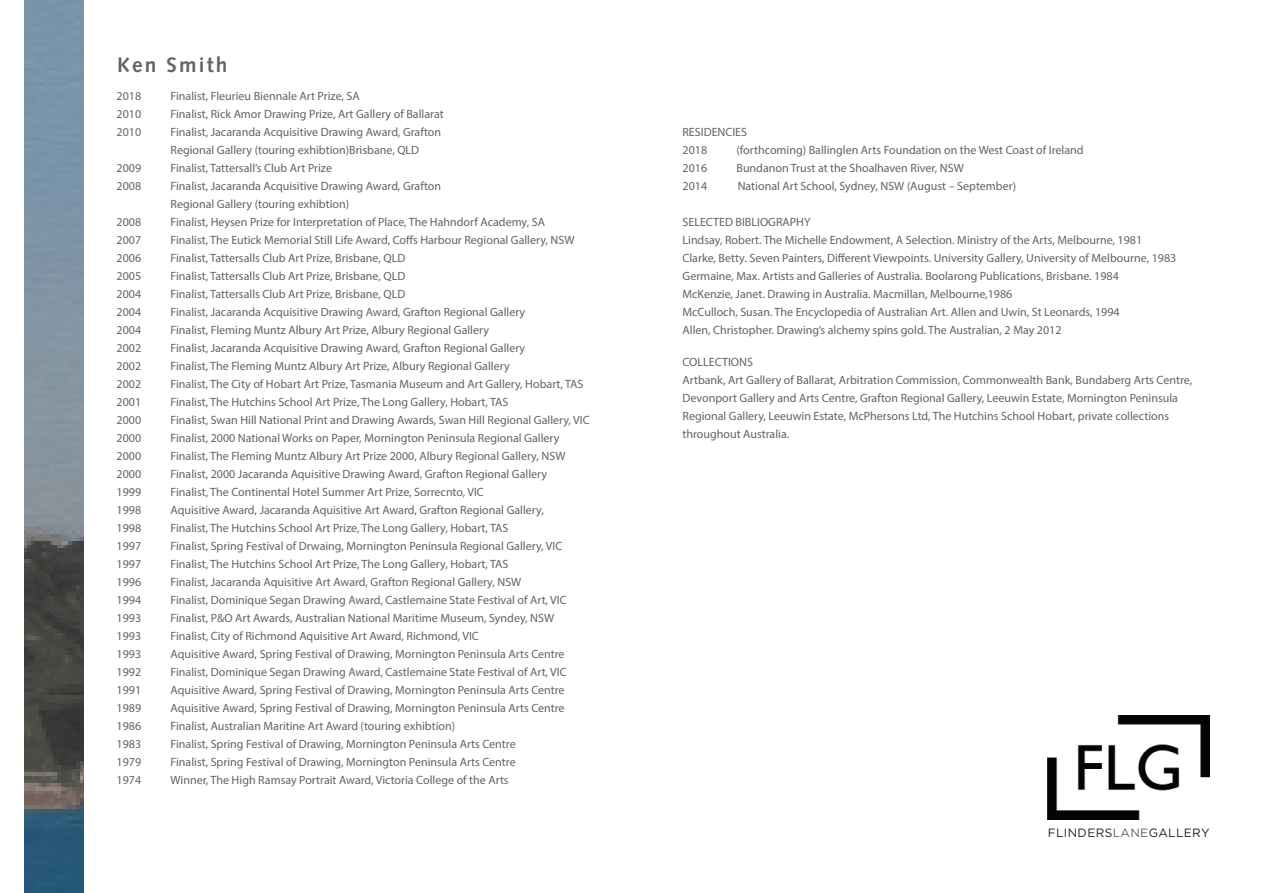
<style>
.page{position:relative;width:1263px;height:893px;background:#fff}
.page>*{position:absolute;margin:0;border:0;box-sizing:border-box;transform-origin:0 0}
.t1{font:700 21px "Syntax";letter-spacing:.1em;color:#656568}
.heading_1{font:12px/18px "Myriad Pro";color:#636366}
.t2{font:12px "Gotham";letter-spacing:.03em;color:#231f20}
.s1{color:#636366}
</style>
<div class="page">
<img style="left:1047px;top:716px;width:163px;height:104px">
<img style="left:25px;top:0;width:58px;height:893px">
<p class="t1" style="left:117px;top:53px;width:112px">Ken Smith</p>
<p class="heading_1" style="left:117px;top:87px;width:26px">2018</p>
<p class="heading_1" style="left:171px;top:87px;width:191px">Finalist, Fleurieu Biennale Art Prize, SA</p>
<p class="heading_1" style="left:117px;top:105px;width:26px">2010</p>
<p class="heading_1" style="left:171px;top:105px;width:275px">Finalist, Rick Amor Drawing Prize, Art Gallery of Ballarat</p>
<p class="heading_1" style="left:117px;top:123px;width:26px">2010</p>
<p class="heading_1" style="left:171px;top:123px;width:272px">Finalist, Jacaranda Acquisitive Drawing Award, Grafton</p>
<p class="heading_1" style="left:171px;top:141px;width:250px">Regional Gallery (touring exhibtion)Brisbane, QLD</p>
<p class="heading_1" style="left:117px;top:159px;width:26px">2009</p>
<p class="heading_1" style="left:171px;top:159px;width:163px">Finalist, Tattersall’s Club Art Prize</p>
<p class="heading_1" style="left:117px;top:177px;width:26px">2008</p>
<p class="heading_1" style="left:171px;top:177px;width:272px">Finalist, Jacaranda Acquisitive Drawing Award, Grafton</p>
<p class="heading_1" style="left:171px;top:195px;width:180px">Regional Gallery (touring exhibtion)</p>
<p class="heading_1" style="left:117px;top:213px;width:26px">2008</p>
<p class="heading_1" style="left:171px;top:213px;width:376px">Finalist, Heysen Prize for Interpretation of Place, The Hahndorf Academy, SA</p>
<p class="heading_1" style="left:117px;top:231px;width:26px">2007</p>
<p class="heading_1" style="left:171px;top:231px;width:405px">Finalist, The Eutick Memorial Still Life Award, Coffs Harbour Regional Gallery, NSW</p>
<p class="heading_1" style="left:117px;top:249px;width:26px">2006</p>
<p class="heading_1" style="left:171px;top:249px;width:236px">Finalist, Tattersalls Club Art Prize, Brisbane, QLD</p>
<p class="heading_1" style="left:117px;top:267px;width:26px">2005</p>
<p class="heading_1" style="left:171px;top:267px;width:236px">Finalist, Tattersalls Club Art Prize, Brisbane, QLD</p>
<p class="heading_1" style="left:117px;top:285px;width:26px">2004</p>
<p class="heading_1" style="left:171px;top:285px;width:236px">Finalist, Tattersalls Club Art Prize, Brisbane, QLD</p>
<p class="heading_1" style="left:117px;top:303px;width:26px">2004</p>
<p class="heading_1" style="left:171px;top:303px;width:356px">Finalist, Jacaranda Acquisitive Drawing Award, Grafton Regional Gallery</p>
<p class="heading_1" style="left:117px;top:321px;width:26px">2004</p>
<p class="heading_1" style="left:171px;top:321px;width:320px">Finalist, Fleming Muntz Albury Art Prize, Albury Regional Gallery</p>
<p class="heading_1" style="left:117px;top:339px;width:26px">2002</p>
<p class="heading_1" style="left:171px;top:339px;width:356px">Finalist, Jacaranda Acquisitive Drawing Award, Grafton Regional Gallery</p>
<p class="heading_1" style="left:117px;top:357px;width:26px">2002</p>
<p class="heading_1" style="left:171px;top:357px;width:341px">Finalist, The Fleming Muntz Albury Art Prize, Albury Regional Gallery</p>
<p class="heading_1" style="left:117px;top:375px;width:26px">2002</p>
<p class="heading_1" style="left:171px;top:375px;width:414px">Finalist, The City of Hobart Art Prize, Tasmania Museum and Art Gallery, Hobart, TAS</p>
<p class="heading_1" style="left:117px;top:393px;width:26px">2001</p>
<p class="heading_1" style="left:171px;top:393px;width:339px">Finalist, The Hutchins School Art Prize, The Long Gallery, Hobart, TAS</p>
<p class="heading_1" style="left:117px;top:411px;width:26px">2000</p>
<p class="heading_1" style="left:171px;top:411px;width:421px">Finalist, Swan Hill National Print and Drawing Awards, Swan Hill Regional Gallery, VIC</p>
<p class="heading_1" style="left:117px;top:429px;width:26px">2000</p>
<p class="heading_1" style="left:171px;top:429px;width:390px">Finalist, 2000 National Works on Paper, Mornington Peninsula Regional Gallery</p>
<p class="heading_1" style="left:117px;top:447px;width:26px">2000</p>
<p class="heading_1" style="left:171px;top:447px;width:396px">Finalist, The Fleming Muntz Albury Art Prize 2000, Albury Regional Gallery, NSW</p>
<p class="heading_1" style="left:117px;top:465px;width:26px">2000</p>
<p class="heading_1" style="left:171px;top:465px;width:378px">Finalist, 2000 Jacaranda Aquisitive Drawing Award, Grafton Regional Gallery</p>
<p class="heading_1" style="left:117px;top:483px;width:26px">1999</p>
<p class="heading_1" style="left:171px;top:483px;width:315px">Finalist, The Continental Hotel Summer Art Prize, Sorrecnto, VIC</p>
<p class="heading_1" style="left:117px;top:501px;width:26px">1998</p>
<p class="heading_1" style="left:171px;top:501px;width:375px">Aquisitive Award, Jacaranda Aquisitive Art Award, Grafton Regional Gallery,</p>
<p class="heading_1" style="left:117px;top:519px;width:26px">1998</p>
<p class="heading_1" style="left:171px;top:519px;width:339px">Finalist, The Hutchins School Art Prize, The Long Gallery, Hobart, TAS</p>
<p class="heading_1" style="left:117px;top:537px;width:26px">1997</p>
<p class="heading_1" style="left:171px;top:537px;width:393px">Finalist, Spring Festival of Drwaing, Mornington Peninsula Regional Gallery, VIC</p>
<p class="heading_1" style="left:117px;top:555px;width:26px">1997</p>
<p class="heading_1" style="left:171px;top:555px;width:339px">Finalist, The Hutchins School Art Prize, The Long Gallery, Hobart, TAS</p>
<p class="heading_1" style="left:117px;top:573px;width:26px">1996</p>
<p class="heading_1" style="left:171px;top:573px;width:352px">Finalist, Jacaranda Aquisitive Art Award, Grafton Regional Gallery, NSW</p>
<p class="heading_1" style="left:117px;top:591px;width:26px">1994</p>
<p class="heading_1" style="left:171px;top:591px;width:398px">Finalist, Dominique Segan Drawing Award, Castlemaine State Festival of Art, VIC</p>
<p class="heading_1" style="left:117px;top:609px;width:26px">1993</p>
<p class="heading_1" style="left:171px;top:609px;width:385px">Finalist, P&amp;O Art Awards, Australian National Maritime Museum, Syndey, NSW</p>
<p class="heading_1" style="left:117px;top:627px;width:26px">1993</p>
<p class="heading_1" style="left:171px;top:627px;width:310px">Finalist, City of Richmond Aquisitive Art Award, Richmond, VIC</p>
<p class="heading_1" style="left:117px;top:645px;width:26px">1993</p>
<p class="heading_1" style="left:171px;top:645px;width:396px">Aquisitive Award, Spring Festival of Drawing, Mornington Peninsula Arts Centre</p>
<p class="heading_1" style="left:117px;top:663px;width:26px">1992</p>
<p class="heading_1" style="left:171px;top:663px;width:398px">Finalist, Dominique Segan Drawing Award, Castlemaine State Festival of Art, VIC</p>
<p class="heading_1" style="left:117px;top:681px;width:26px">1991</p>
<p class="heading_1" style="left:171px;top:681px;width:396px">Aquisitive Award, Spring Festival of Drawing, Mornington Peninsula Arts Centre</p>
<p class="heading_1" style="left:117px;top:699px;width:26px">1989</p>
<p class="heading_1" style="left:171px;top:699px;width:396px">Aquisitive Award, Spring Festival of Drawing, Mornington Peninsula Arts Centre</p>
<p class="heading_1" style="left:117px;top:717px;width:26px">1986</p>
<p class="heading_1" style="left:171px;top:717px;width:286px">Finalist, Australian Maritine Art Award (touring exhibtion)</p>
<p class="heading_1" style="left:117px;top:735px;width:26px">1983</p>
<p class="heading_1" style="left:171px;top:735px;width:347px">Finalist, Spring Festival of Drawing, Mornington Peninsula Arts Centre</p>
<p class="heading_1" style="left:117px;top:753px;width:26px">1979</p>
<p class="heading_1" style="left:171px;top:753px;width:347px">Finalist, Spring Festival of Drawing, Mornington Peninsula Arts Centre</p>
<p class="heading_1" style="left:117px;top:771px;width:26px">1974</p>
<p class="heading_1" style="left:171px;top:771px;width:340px">Winner, The High Ramsay Portrait Award, Victoria College of the Arts</p>
<p class="heading_1" style="left:682px;top:123px;width:66px">RESIDENCIES</p>
<p class="heading_1" style="left:682px;top:141px;width:26px">2018</p>
<p class="heading_1" style="left:736px;top:141px;width:349px">(forthcoming) Ballinglen Arts Foundation on the West Coast of Ireland</p>
<p class="heading_1" style="left:682px;top:159px;width:26px">2016</p>
<p class="heading_1" style="left:736px;top:159px;width:229px">Bundanon Trust at the Shoalhaven River, NSW</p>
<p class="heading_1" style="left:682px;top:177px;width:26px">2014</p>
<p class="heading_1" style="left:738px;top:177px;width:280px">National Art School, Sydney, NSW (August – September)</p>
<p class="heading_1" style="left:682px;top:213px;width:129px">SELECTED BIBLIOGRAPHY</p>
<p class="heading_1" style="left:682px;top:231px;width:461px">Lindsay, Robert. The Michelle Endowment, A Selection. Ministry of the Arts, Melbourne, 1981</p>
<p class="heading_1" style="left:682px;top:249px;width:495px">Clarke, Betty. Seven Painters, Different Viewpoints. University Gallery, University of Melbourne, 1983</p>
<p class="heading_1" style="left:682px;top:267px;width:438px">Germaine, Max. Artists and Galleries of Australia. Boolarong Publications, Brisbane. 1984</p>
<p class="heading_1" style="left:682px;top:285px;width:331px">McKenzie, Janet. Drawing in Australia. Macmillan, Melbourne,1986</p>
<p class="heading_1" style="left:682px;top:303px;width:439px">McCulloch, Susan. The Encyclopedia of Australian Art. Allen and Uwin, St Leonards, 1994<br>Allen, Christopher. Drawing’s alchemy spins gold. The Australian, 2 May 2012</p>
<p class="heading_1" style="left:682px;top:353px;width:511px">COLLECTIONS<br>Artbank, Art Gallery of Ballarat, Arbitration Commission, Commonwealth Bank, Bundaberg Arts Centre, Devonport Gallery and Arts Centre, Grafton Regional Gallery, Leeuwin Estate, Mornington Peninsula Regional Gallery, Leeuwin Estate, McPhersons Ltd, The Hutchins School Hobart, private collections throughout Australia.</p>
<p class="t2" style="left:1048px;top:825px;width:163px">FLINDERS<span class="s1">LANE</span>GALLERY</p>
</div>
